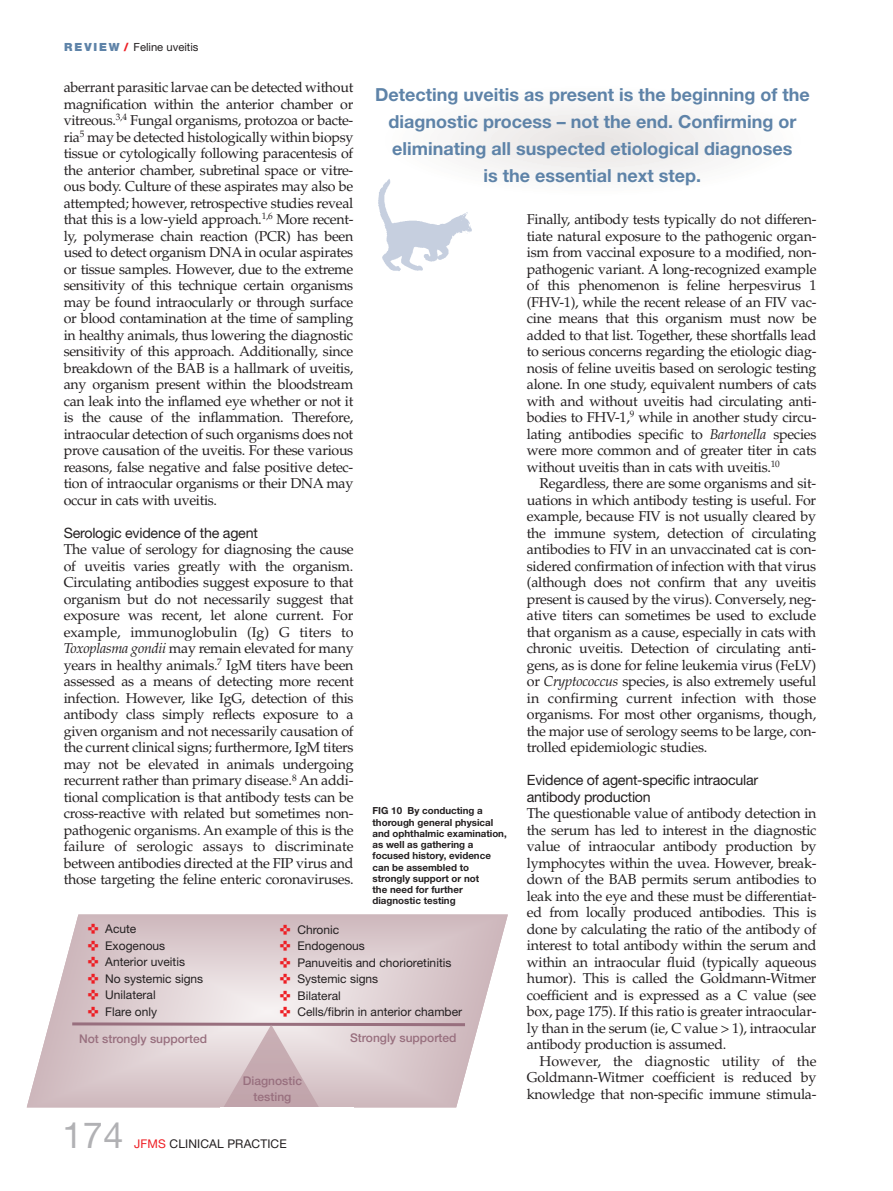
<style>
.page{position:relative;width:893px;height:1191px;background:#fff}
.page>*{position:absolute;margin:0;border:0;box-sizing:border-box;transform-origin:0 0}
.t1{font:36px "Helvetica Neue";color:#b1b1b4}
.t2{font:700 18px/27px "Helvetica Neue";color:#5e83a8;text-align:center}
.t3{font:14.25px/16.5px "Palatino";letter-spacing:-.02em;color:#231f20;text-align:justify}
.t4{font:14.25px/16.5px "Helvetica Neue";letter-spacing:-.015em;color:#231f20}
.t5{font:12px/16.5px "Helvetica Neue";color:#231f20}
.t6{font:500 12px/16.5px "Helvetica Neue";color:#986f7e;text-align:center}
.t7{font:11.25px "Helvetica Neue";color:#231f20}
.t8{font:700 9.75px/11.2px "Helvetica Neue";color:#231f20}
.s1{font-weight:900;color:#5e83a8}
.s2{font-weight:900;color:#ee1e24}
.s3{font-style:italic}
.s4{color:#ee1e24}
</style>
<div class="page">
<svg style="left:451px;top:104px;width:283px;height:74px"></svg>
<img style="left:378px;top:177px;width:99px;height:94px">
<svg style="left:27px;top:914px;width:481px;height:193px;background:#ded0d2"></svg>
<img style="left:223px;top:1027px;width:96px;height:80px">
<svg style="left:69px;top:1021px;width:399px;height:6px;background:#bda3ab"></svg>
<p class="t7" style="left:64px;top:43px;width:136px"><span class="s1">R E V I E W</span> <span class="s2">/</span> Feline uveitis</p>
<p class="t3" style="left:64px;top:81px;width:291px">aberrant parasitic larvae can be detected without magnification within the anterior chamber or vitreous.<sup>3,4</sup> Fungal organisms, protozoa or bacte&shy;ria<sup>5</sup> may be detected histologically within biopsy tissue or cytologically following paracentesis of the anterior chamber, subretinal space or vitre&shy;ous body. Culture of these aspirates may also be attempted; however, retrospective studies reveal that this is a low-yield approach.<sup>1,6</sup> More recent&shy;ly, polymerase chain reaction (PCR) has been used to detect organism DNA in ocular aspirates or tissue samples. However, due to the extreme sensitivity of this technique certain organisms may be found intraocularly or through surface or blood contamination at the time of sampling in healthy animals, thus lowering the diagnostic sensitivity of this approach. Additionally, since breakdown of the BAB is a hallmark of uveitis, any organism present within the bloodstream can leak into the inflamed eye whether or not it is the cause of the inflammation. Therefore, intraocular detection of such organisms does not prove causation of the uveitis. For these various reasons, false negative and false positive detec&shy;tion of intraocular organisms or their DNA may occur in cats with uveitis.</p>
<p class="t4" style="left:64px;top:526px;width:196px">Serologic evidence of the agent</p>
<p class="t3" style="left:64px;top:543px;width:291px">The value of serology for diagnosing the cause of uveitis varies greatly with the organism.<br>Circulating antibodies suggest exposure to that organism but do not necessarily suggest that exposure was recent, let alone current. For example, immunoglobulin (Ig) G titers to <span class="s3">Toxoplasma gondii</span> may remain elevated for many years in healthy animals.<sup>7</sup> IgM titers have been assessed as a means of detecting more recent infection. However, like IgG, detection of this antibody class simply reflects exposure to a given organism and not necessarily causation of the current clinical signs; furthermore, IgM titers may not be elevated in animals undergoing recurrent rather than primary disease.<sup>8</sup> An addi&shy;tional complication is that antibody tests can be cross-reactive with related but sometimes non&shy;pathogenic organisms. An example of this is the failure of serologic assays to discriminate between antibodies directed at the FIP virus and those targeting the feline enteric coronaviruses.</p>
<p class="t2" style="left:375px;top:83px;width:436px">Detecting uveitis as present is the beginning of the diagnostic process – not the end. Confirming or eliminating all suspected etiological diagnoses<br>is the essential next step.</p>
<p class="t3" style="left:527px;top:213px;width:291px">Finally, antibody tests typically do not differen&shy;tiate natural exposure to the pathogenic organ&shy;ism from vaccinal exposure to a modified, non&shy;pathogenic variant. A long-recognized example of this phenomenon is feline herpesvirus 1 (FHV-1), while the recent release of an FIV vac&shy;cine means that this organism must now be added to that list. Together, these shortfalls lead to serious concerns regarding the etiologic diag&shy;nosis of feline uveitis based on serologic testing alone. In one study, equivalent numbers of cats with and without uveitis had circulating anti&shy;bodies to FHV-1,<sup>9</sup> while in another study circu&shy;lating antibodies specific to <span class="s3">Bartonella</span> species were more common and of greater titer in cats without uveitis than in cats with uveitis.<sup>10</sup></p>
<p class="t3" style="left:527px;top:477px;width:291px;text-indent:13px">Regardless, there are some organisms and sit&shy;uations in which antibody testing is useful. For example, because FIV is not usually cleared by the immune system, detection of circulating antibodies to FIV in an unvaccinated cat is con&shy;sidered confirmation of infection with that virus (although does not confirm that any uveitis present is caused by the virus). Conversely, neg&shy;ative titers can sometimes be used to exclude that organism as a cause, especially in cats with chronic uveitis. Detection of circulating anti&shy;gens, as is done for feline leukemia virus (FeLV) or <span class="s3">Cryptococcus</span> species, is also extremely useful in confirming current infection with those organisms. For most other organisms, though, the major use of serology seems to be large, con&shy;trolled epidemiologic studies.</p>
<p class="t4" style="left:527px;top:773px;width:233px">Evidence of agent-specific intraocular antibody production</p>
<p class="t3" style="left:527px;top:807px;width:291px">The questionable value of antibody detection in the serum has led to interest in the diagnostic value of intraocular antibody production by lymphocytes within the uvea. However, break&shy;down of the BAB permits serum antibodies to leak into the eye and these must be differentiat&shy;ed from locally produced antibodies. This is done by calculating the ratio of the antibody of interest to total antibody within the serum and within an intraocular fluid (typically aqueous humor). This is called the Goldmann-Witmer coefficient and is expressed as a C value (see box, page 175). If this ratio is greater intraocular&shy;ly than in the serum (ie, C value &gt; 1), intraocular antibody production is assumed.</p>
<p class="t3" style="left:527px;top:1054px;width:291px;text-indent:13px">However, the diagnostic utility of the Goldmann-Witmer coefficient is reduced by knowledge that non-specific immune stimula-</p>
<p class="t8" style="left:372px;top:806px;width:136px">FIG 10 By conducting a thorough general physical and ophthalmic examination, as well as gathering a focused history, evidence can be assembled to strongly support or not<br>the need for further diagnostic testing</p>
<p class="t5" style="left:88px;top:921px;width:117px"><span class="s4">✜</span> Acute<br><span class="s4">✜</span> Exogenous<br><span class="s4">✜</span> Anterior uveitis<br><span class="s4">✜</span> No systemic signs <span class="s4">✜</span> Unilateral<br><span class="s4">✜</span> Flare only</p>
<p class="t5" style="left:280px;top:922px;width:183px"><span class="s4">✜</span> Chronic<br><span class="s4">✜</span> Endogenous<br><span class="s4">✜</span> Panuveitis and chorioretinitis <span class="s4">✜</span> Systemic signs<br><span class="s4">✜</span> Bilateral<br><span class="s4">✜</span> Cells/fibrin in anterior chamber</p>
<p class="t6" style="left:79px;top:1031px;width:130px">Not strongly supported</p>
<p class="t6" style="left:350px;top:1030px;width:108px">Strongly supported</p>
<p class="t6" style="left:243px;top:1073px;width:61px">Diagnostic testing</p>
<h1 class="t1" style="left:63px;top:1122px;width:62px">174</h1>
<p class="t5" style="left:134px;top:1136px;width:154px"><span class="s4">JFMS</span> CLINICAL PRACTICE</p>
</div>
